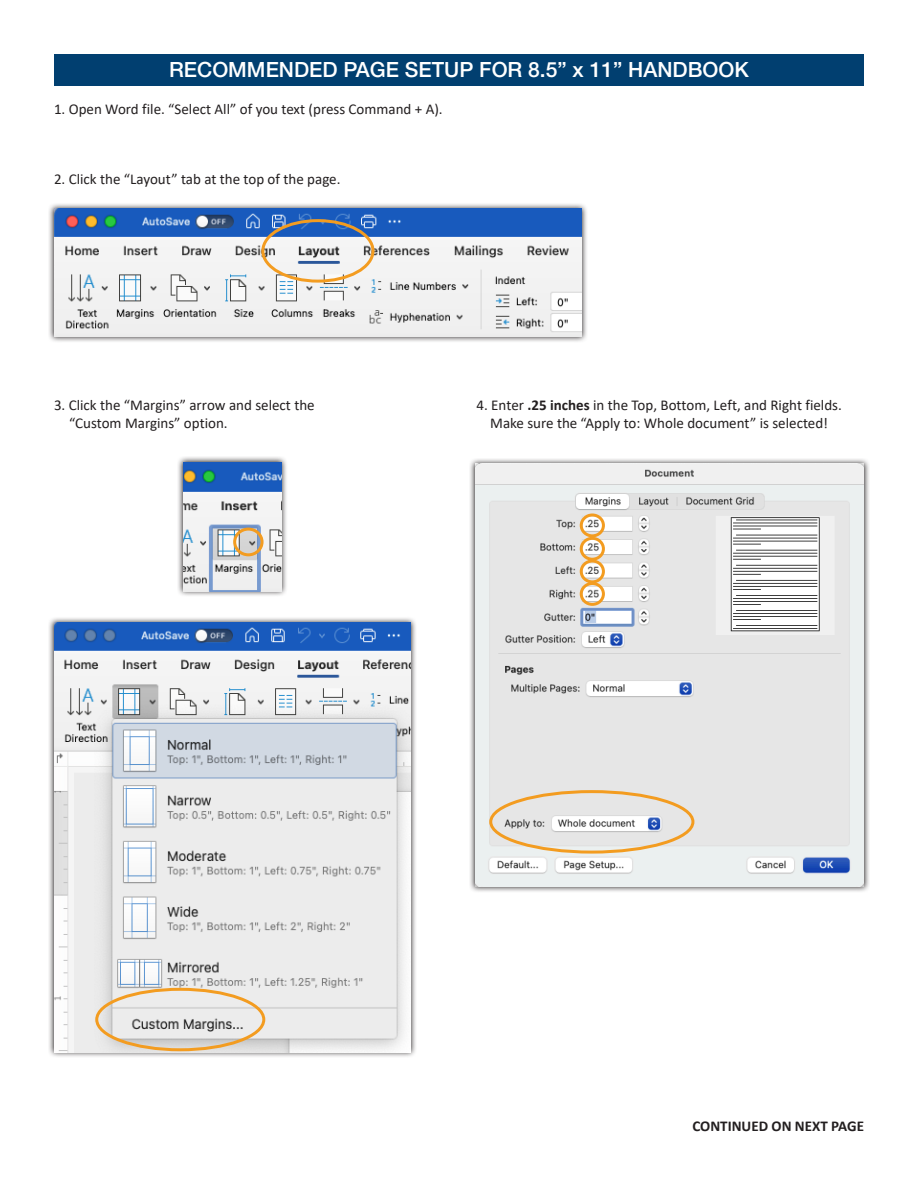
<style>
.page{position:relative;width:918px;height:1188px;background:#fff}
.page>*{position:absolute;margin:0;border:0;box-sizing:border-box;transform-origin:0 0}
.t1{font:500 21px "Helvetica Neue LT Std";color:#fff}
.t2{font:15px/18px "Calibri";color:#231f20}
.t3{font:700 15px "Calibri";color:#231f20}
.s1{font-weight:700}
</style>
<div class="page">
<svg style="left:49px;top:204px;width:538px;height:138px"></svg>
<img style="left:54px;top:208px;width:528px;height:128px">
<svg style="left:178px;top:457px;width:109px;height:139px"></svg>
<img style="left:183px;top:462px;width:98px;height:129px">
<svg style="left:49px;top:618px;width:367px;height:439px"></svg>
<img style="left:54px;top:623px;width:357px;height:429px">
<svg style="left:470px;top:459px;width:399px;height:433px"></svg>
<img style="left:475px;top:464px;width:389px;height:423px">
<div style="left:261px;top:219px;width:114px;height:64px;border:3px solid #f39c20;border-radius:50%"></div>
<div style="left:95px;top:988px;width:170px;height:63px;border:3px solid #f39c20;border-radius:50%"></div>
<div style="left:489px;top:790px;width:205px;height:64px;border:3px solid #f39c20;border-radius:50%"></div>
<div style="left:233px;top:528px;width:31px;height:28px;border:3px solid #f39c20;border-radius:50%"></div>
<div style="left:580px;top:582px;width:25px;height:24px;border:3px solid #f39c20;border-radius:50%"></div>
<div style="left:580px;top:560px;width:25px;height:23px;border:3px solid #f39c20;border-radius:50%"></div>
<div style="left:580px;top:537px;width:25px;height:24px;border:3px solid #f39c20;border-radius:50%"></div>
<div style="left:580px;top:513px;width:25px;height:24px;border:3px solid #f39c20;border-radius:50%"></div>
<div style="left:54px;top:54px;width:810px;height:31px;background:#013f70"></div>
<h1 class="t1" style="left:169px;top:57px;width:581px">RECOMMENDED PAGE SETUP FOR 8.5” x 11” HANDBOOK</h1>
<p class="t2" style="left:54px;top:100px;width:390px">1. Open Word file. “Select All” of you text (press Command + A).</p>
<p class="t2" style="left:54px;top:169px;width:288px">2. Click the “Layout” tab at the top of the page.</p>
<p class="t2" style="left:69px;top:396px;width:247px;text-indent:-15px">3. Click the “Margins” arrow and select the “Custom Margins” option.</p>
<p class="t2" style="left:476px;top:396px;width:367px;text-align:center">4. Enter <span class="s1">.25 inches</span> in the Top, Bottom, Left, and Right fields.<br>Make sure the “Apply to: Whole document” is selected!</p>
<p class="t3" style="left:692px;top:1115px;width:173px">CONTINUED ON NEXT PAGE</p>
</div>
